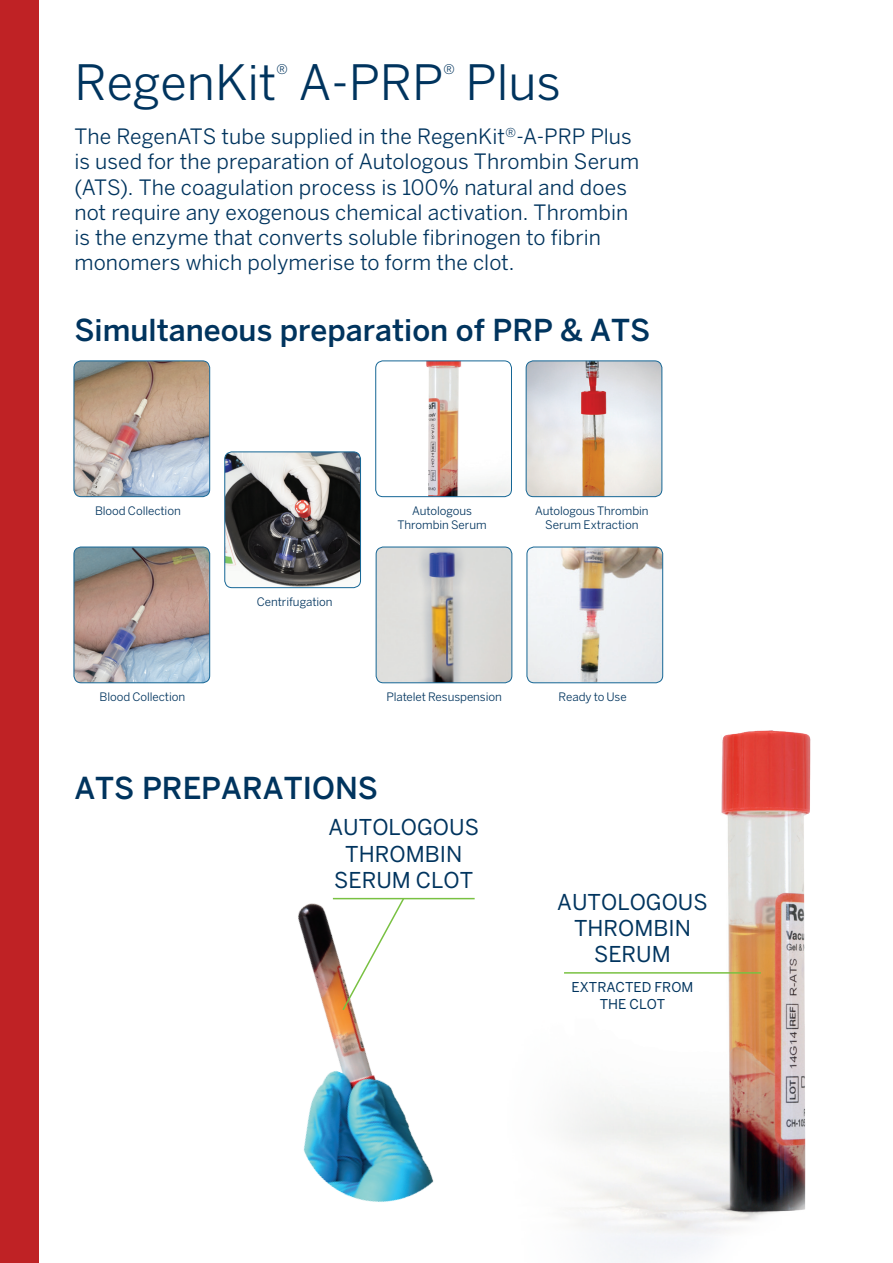
<style>
.page{position:relative;width:893px;height:1263px;background:#fff}
.page>*{position:absolute;margin:0;border:0;box-sizing:border-box;transform-origin:0 0}
.t1{font:48.45px "Benton Sans";color:#00345e}
.t2{font:500 30px "Benton Sans";color:#00345e}
.t3{font:21.75px "Benton Sans";color:#00345e}
.t4{font:21px/25.2px "Benton Sans";letter-spacing:.005em;color:#00345e}
.t5{font:13.5px/16.2px "Benton Sans";color:#00345e;text-align:center}
.t6{font:13.05px "Benton Sans";color:#00345e}
.t7{font:11.7px "Benton Sans";letter-spacing:-.005em;color:#00345e}
.t8{font:11.55px "Benton Sans";letter-spacing:-.005em;color:#00345e}
.s1{font-size:11.7px}
</style>
<div class="page">
<img style="left:512px;top:598px;width:299px;height:665px">
<hr style="left:564px;top:972px;width:197px;height:2px;background:#79c142">
<img style="left:298px;top:837px;width:297px;height:413px">
<hr style="left:333px;top:898px;width:142px;height:1px;background:#79c142">
<svg style="left:341px;top:896px;width:65px;height:116px"></svg>
<div style="left:0;top:0;width:38px;height:1263px;background:#bf2225"></div>
<img style="left:526px;top:361px;width:136px;height:136px">
<div style="left:526px;top:361px;width:136px;height:136px;border:1px solid #156695;border-radius:7px"></div>
<img style="left:225px;top:452px;width:135px;height:136px">
<div style="left:225px;top:452px;width:136px;height:136px;border:1px solid #156695;border-radius:7px"></div>
<img style="left:74px;top:361px;width:136px;height:136px">
<div style="left:74px;top:361px;width:136px;height:136px;border:1px solid #156695;border-radius:7px"></div>
<img style="left:376px;top:361px;width:135px;height:136px">
<div style="left:375px;top:361px;width:137px;height:136px;border:1px solid #156695;border-radius:7px"></div>
<img style="left:527px;top:547px;width:136px;height:136px">
<div style="left:527px;top:547px;width:136px;height:136px;border:1px solid #156695;border-radius:7px"></div>
<img style="left:376px;top:547px;width:136px;height:136px">
<div style="left:376px;top:547px;width:136px;height:136px;border:1px solid #156695;border-radius:7px"></div>
<img style="left:74px;top:547px;width:136px;height:136px">
<div style="left:74px;top:547px;width:136px;height:136px;border:1px solid #156695;border-radius:7px"></div>
<p class="t1" style="left:74px;top:54px;width:204px">RegenKit</p>
<p class="t6" style="left:277px;top:62px;width:13px">®</p>
<p class="t1" style="left:299px;top:54px;width:146px">A-PRP</p>
<p class="t6" style="left:443px;top:62px;width:13px">®</p>
<p class="t1" style="left:466px;top:54px;width:97px">Plus</p>
<p class="t4" style="left:74px;top:124px;width:566px">The RegenATS tube supplied in the RegenKit<sup>®</sup>-A-PRP Plus is used for the preparation of Autologous Thrombin Serum (ATS). The coagulation process is 100% natural and does not require any exogenous chemical activation. Thrombin is the enzyme that converts soluble fibrinogen to fibrin monomers which polymerise to form the clot.</p>
<p class="t2" style="left:74px;top:313px;width:577px">Simultaneous preparation of PRP &amp; ATS</p>
<p class="t8" style="left:95px;top:504px;width:87px">Blood Collec<span class="s1">tion</span></p>
<p class="t8" style="left:257px;top:595px;width:77px">Centrifugation</p>
<p class="t8" style="left:412px;top:504px;width:61px">Autologous</p>
<p class="t8" style="left:397px;top:518px;width:91px">Thrombin Serum</p>
<p class="t8" style="left:535px;top:504px;width:115px">Autologous Thrombin</p>
<p class="t7" style="left:545px;top:518px;width:95px">Serum Extraction</p>
<p class="t8" style="left:99px;top:690px;width:87px">Blood Collec<span class="s1">tion</span></p>
<p class="t8" style="left:386px;top:690px;width:117px">Platelet Resuspen<span class="s1">sion</span></p>
<p class="t8" style="left:559px;top:690px;width:70px">Ready to Use</p>
<p class="t2" style="left:74px;top:770px;width:305px">ATS PREPARATIONS</p>
<p class="t3" style="left:329px;top:815px;width:152px">AUTOLOGOUS</p>
<p class="t3" style="left:345px;top:841px;width:118px">THROMBIN</p>
<p class="t3" style="left:334px;top:867px;width:141px">SERUM CLOT</p>
<p class="t3" style="left:557px;top:889px;width:152px">AUTOLOGOUS</p>
<p class="t3" style="left:574px;top:915px;width:118px">THROMBIN</p>
<p class="t3" style="left:594px;top:941px;width:78px">SERUM</p>
<p class="t5" style="left:572px;top:979px;width:123px">EXTRACTED FROM<br>THE CLOT</p>
</div>
